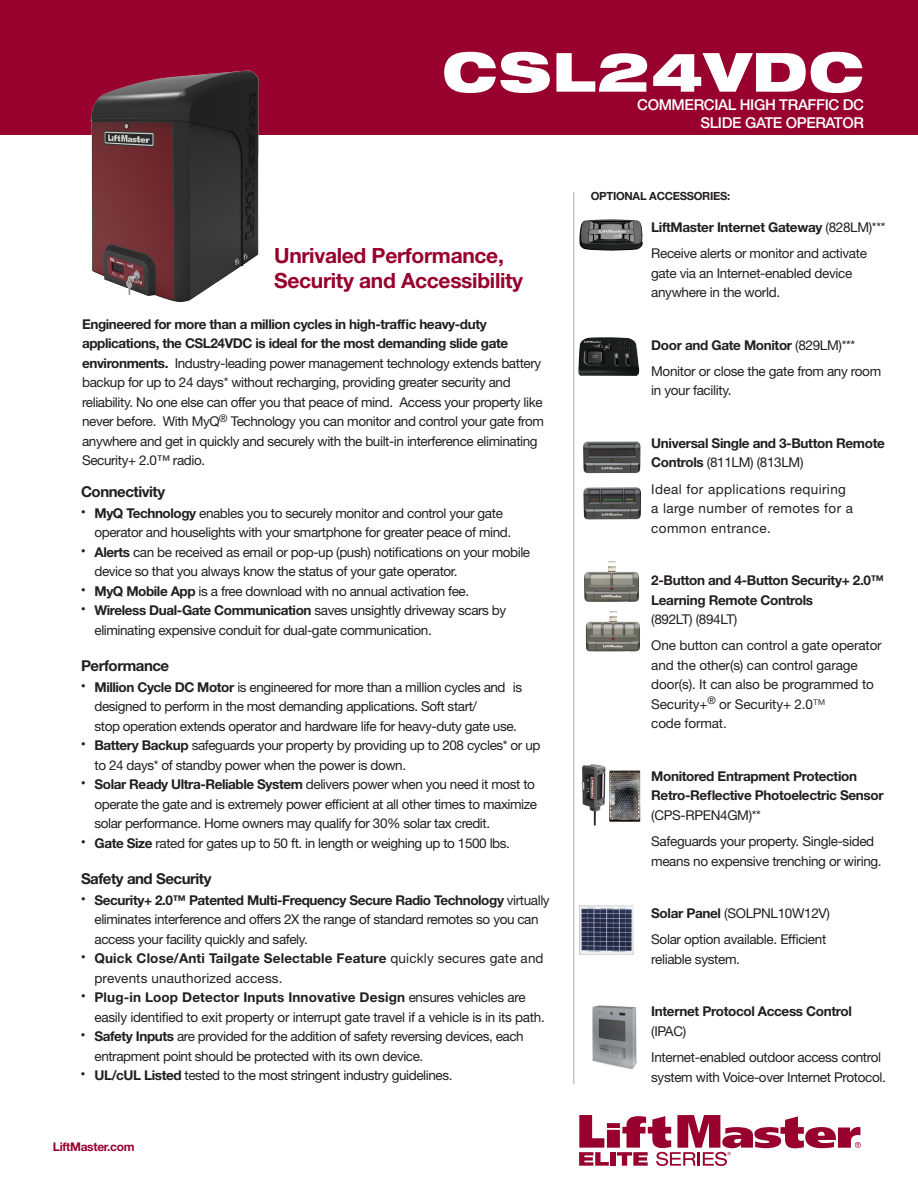
<style>
.page{position:relative;width:918px;height:1188px;background:#fff}
.page>*{position:absolute;margin:0;border:0;box-sizing:border-box;transform-origin:0 0}
.t1{font:900 expanded 54px "Helvetica Neue LT Std";letter-spacing:.03em;color:#fff}
.t2{font:700 21px/25.2px "Helvetica Neue LT Std";letter-spacing:-.015em;color:#98012d}
.t3{font:500 15px/18px "Helvetica Neue LT Std";letter-spacing:-.025em;color:#fff;text-align:right}
.t4{font:700 15px "Helvetica Neue LT Std";letter-spacing:-.03em;color:#231f20}
.t5{font:13.5px/19.5px "Helvetica Neue LT Std";letter-spacing:-.03em;color:#231f20}
.t6{font:700 13.5px/19.5px "Helvetica Neue LT Std";letter-spacing:-.025em;color:#231f20}
.t7{font:13.5px/19.5px "Helvetica Neue LT Std";letter-spacing:-.01em;color:#231f20}
.t8{font:13.5px/19.5px "Helvetica Neue LT Std";letter-spacing:.01em;color:#231f20}
.t9{font:13.5px/19.5px "Helvetica Neue LT Std";letter-spacing:.03em;color:#231f20}
.t10{font:700 12px "Helvetica Neue LT Std";letter-spacing:-.025em;color:#98012d}
.t11{font:700 11.25px "Helvetica Neue LT Std";letter-spacing:-.025em;color:#231f20}
.s1{font-weight:700}
.s2{font-weight:400}
.s3{font-weight:300;font-stretch:condensed}
</style>
<div class="page">
<div style="left:0;top:0;width:918px;height:135px;background:#98012d"></div>
<hr style="left:573px;top:192px;width:1px;height:892px;background:#a8a9ad">
<img style="left:583px;top:441px;width:58px;height:32px">
<img style="left:583px;top:487px;width:58px;height:33px">
<img style="left:584px;top:561px;width:55px;height:41px">
<img style="left:585px;top:611px;width:55px;height:41px">
<img style="left:592px;top:1005px;width:45px;height:65px">
<img style="left:90px;top:70px;width:169px;height:232px">
<img style="left:579px;top:219px;width:64px;height:32px">
<img style="left:582px;top:764px;width:24px;height:62px">
<img style="left:609px;top:770px;width:32px;height:52px">
<img style="left:578px;top:337px;width:61px;height:39px">
<img style="left:573px;top:899px;width:61px;height:61px">
<svg style="left:579px;top:1115px;width:282px;height:51px"></svg>
<p class="t1" style="left:443px;top:37px;width:423px">CSL24VDC</p>
<p class="t3" style="left:637px;top:95px;width:228px">COMMERCIAL HIGH TRAFFIC DC<br>SLIDE GATE OPERATOR</p>
<p class="t2" style="left:274px;top:242px;width:251px">Unrivaled Performance,<br>Security and Accessibility</p>
<p class="t5" style="left:82px;top:314px;width:463px"><span class="s1">Engineered for more than a million cycles in high-traffic heavy-duty applications, the CSL24VDC is ideal for the most demanding slide gate environments.</span> Industry-leading power management technology extends battery backup for up to 24 days* without recharging, providing greater security and reliability. No one else can offer you that peace of mind. Access your property like never before. With MyQ<sup>®</sup> Technology you can monitor and control your gate from anywhere and get in quickly and securely with the built-in interference eliminating Security+ 2.0™ radio.</p>
<p class="t4" style="left:81px;top:482px;width:86px">Connectivity</p>
<p class="t5" style="left:81px;top:503px;width:423px"><sup>•</sup> <span class="s1">MyQ Technology</span> enables you to securely monitor and control your gate</p>
<p class="t5" style="left:94px;top:523px;width:418px">operator and houselights with your smartphone for greater peace of mind.</p>
<p class="t5" style="left:94px;top:542px;width:437px;text-indent:-14px"><sup>•</sup> <span class="s1">Alerts</span> can be received as email or pop-up (push) notifications on your mobile device so that you always know the status of your gate operator.</p>
<p class="t5" style="left:81px;top:581px;width:390px"><sup>•</sup> <span class="s1">MyQ Mobile App</span> is a free download with no annual activation fee.</p>
<p class="t5" style="left:94px;top:601px;width:413px;text-indent:-14px"><sup>•</sup> <span class="s1">Wireless Dual-Gate Communication</span> saves unsightly driveway scars by eliminating expensive conduit for dual-gate communication.</p>
<p class="t4" style="left:81px;top:656px;width:90px">Performance</p>
<p class="t5" style="left:94px;top:677px;width:429px;text-indent:-14px"><sup>•</sup> <span class="s1">Million Cycle DC Motor</span> is engineered for more than a million cycles and is designed to perform in the most demanding applications. Soft start/<br>stop operation extends operator and hardware life for heavy-duty gate use.</p>
<p class="t5" style="left:94px;top:736px;width:447px;text-indent:-14px"><sup>•</sup> <span class="s1">Battery Backup</span> safeguards your property by providing up to 208 cycles* or up to 24 days* of standby power when the power is down.</p>
<p class="t5" style="left:94px;top:775px;width:444px;text-indent:-14px"><sup>•</sup> <span class="s1">Solar Ready Ultra-Reliable System</span> delivers power when you need it most to operate the gate and is extremely power efficient at all other times to maximize solar performance. Home owners may qualify for 30% solar tax credit.</p>
<p class="t5" style="left:81px;top:833px;width:430px"><sup>•</sup> <span class="s1">Gate Size</span> rated for gates up to 50 ft. in length or weighing up to 1500 lbs.</p>
<p class="t4" style="left:81px;top:869px;width:132px">Safety and Security</p>
<p class="t5" style="left:94px;top:890px;width:457px;text-indent:-14px"><sup>•</sup> <span class="s1">Security+ 2.0™ Patented Multi-Frequency Secure Radio Technology</span> virtually eliminates interference and offers 2X the range of standard remotes so you can access your facility quickly and safely.</p>
<p class="t8" style="left:94px;top:949px;width:451px;text-indent:-14px"><sup>•</sup> <span class="s1">Quick Close/Anti Tailgate Selectable Feature</span> quickly secures gate and prevents unauthorized access.</p>
<p class="t5" style="left:94px;top:988px;width:452px;text-indent:-13px"><sup>•</sup> <span class="s1">Plug-in Loop Detector Inputs Innovative Design</span> ensures vehicles are easily identified to exit property or interrupt gate travel if a vehicle is in its path.</p>
<p class="t5" style="left:94px;top:1027px;width:431px;text-indent:-14px"><sup>•</sup> <span class="s1">Safety Inputs</span> are provided for the addition of safety reversing devices, each entrapment point should be protected with its own device.</p>
<p class="t5" style="left:81px;top:1066px;width:373px"><sup>•</sup> <span class="s1">UL/cUL Listed</span> tested to the most stringent industry guidelines.</p>
<p class="t10" style="left:53px;top:1140px;width:83px">LiftMaster.com</p>
<p class="t11" style="left:591px;top:189px;width:141px">OPTIONAL ACCESSORIES:</p>
<p class="t6" style="left:651px;top:217px;width:236px">LiftMaster Internet Gateway <span class="s2">(828LM)***</span></p>
<p class="t5" style="left:651px;top:243px;width:217px">Receive alerts or monitor and activate gate via an Internet-enabled device anywhere in the world.</p>
<p class="t6" style="left:651px;top:335px;width:206px">Door and Gate Monitor <span class="s2">(829LM)***</span></p>
<p class="t5" style="left:651px;top:361px;width:231px">Monitor or close the gate from any room in your facility.</p>
<p class="t6" style="left:651px;top:433px;width:235px">Universal Single and 3-Button Remote<br>Controls <span class="s2">(811LM) (813LM)</span></p>
<p class="t9" style="left:651px;top:479px;width:203px">Ideal for applications requiring a large number of remotes for a common entrance.</p>
<p class="t6" style="left:651px;top:570px;width:234px">2-Button and 4-Button Security+ 2.0™<br>Learning Remote Controls<br><span class="s2">(892LT) (894LT)</span></p>
<p class="t7" style="left:651px;top:636px;width:232px">One button can control a gate operator and the other(s) can control garage door(s). It can also be programmed to<br>Security+<sup>®</sup> or Security+ 2.0<span class="s3">™<br></span>code format.</p>
<p class="t6" style="left:651px;top:766px;width:234px">Monitored Entrapment Protection<br>Retro-Reflective Photoelectric Sensor <span class="s2">(CPS-RPEN4GM)**</span></p>
<p class="t5" style="left:651px;top:831px;width:232px">Safeguards your property. Single-sided means no expensive trenching or wiring.</p>
<p class="t5" style="left:651px;top:903px;width:180px"><span class="s1">Solar Panel</span> (SOLPNL10W12V)</p>
<p class="t5" style="left:651px;top:930px;width:177px">Solar option available. Efficient reliable system.</p>
<p class="t6" style="left:651px;top:1001px;width:202px">Internet Protocol Access Control <span class="s2">(IPAC)</span></p>
<p class="t5" style="left:651px;top:1047px;width:236px">Internet-enabled outdoor access control system with Voice-over Internet Protocol.</p>
</div>
